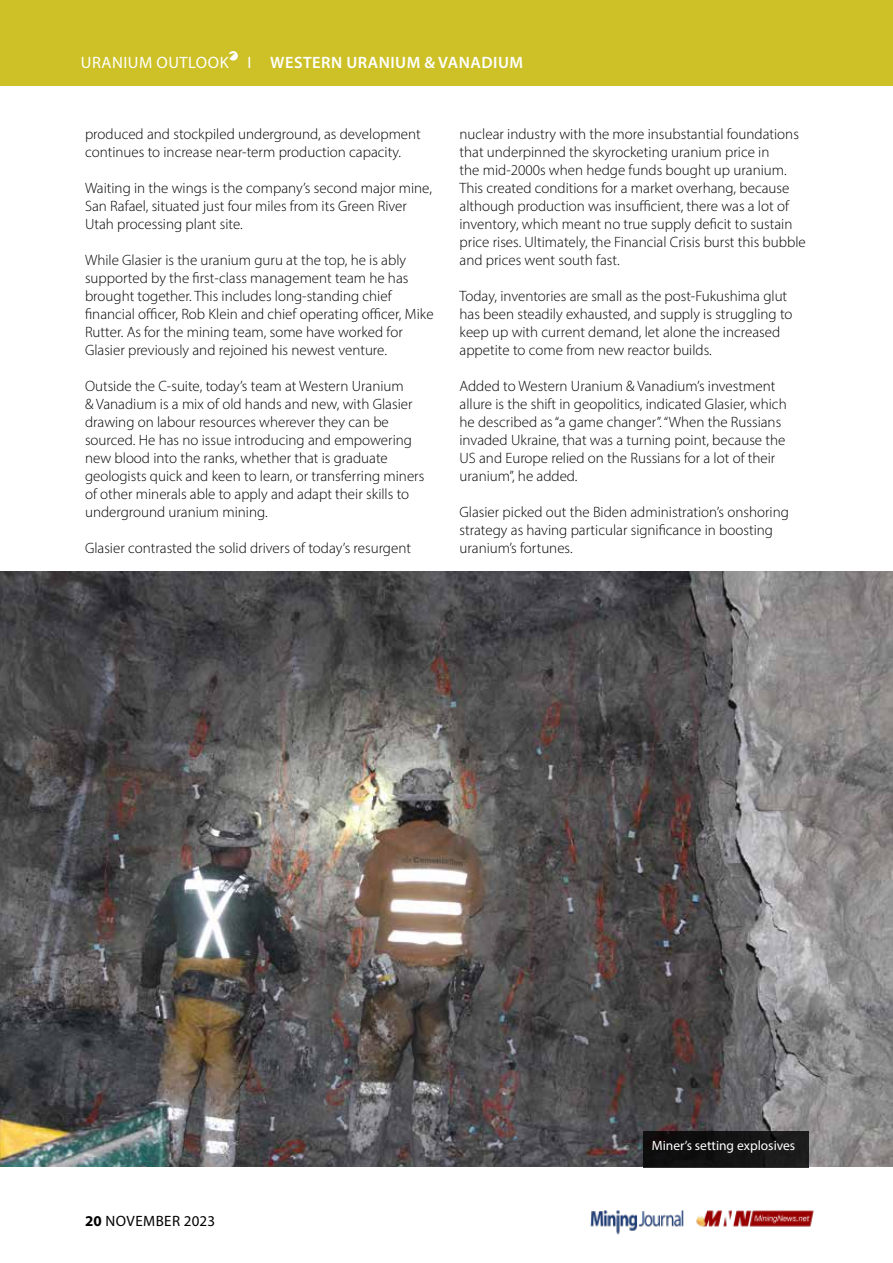
<style>
.page{position:relative;width:893px;height:1263px;background:#fff}
.page>*{position:absolute;margin:0;border:0;box-sizing:border-box;transform-origin:0 0}
.t1{font:600 16.5px "Myriad Pro";letter-spacing:.03em;color:#fff}
.t2{font:300 15px/18px "Myriad Pro";color:#000}
.t3{font:15px "Myriad Pro";letter-spacing:.03em;color:#000}
.t4{font:13.5px "Myriad Pro";color:#fff}
.s1{font-weight:400}
.s2{font-weight:700}
</style>
<div class="page">
<img style="left:696px;top:1210px;width:118px;height:17px">
<img style="left:590px;top:1210px;width:94px;height:25px">
<div style="left:0;top:0;width:893px;height:85px;background:#cdc127"></div>
<svg style="left:229px;top:51px;width:9px;height:10px"></svg>
<img style="left:0;top:571px;width:893px;height:595px">
<div style="left:643px;top:1131px;width:166px;height:36px;background:#131314"></div>
<p class="t1" style="left:81px;top:52px;width:444px"><span class="s1">URANIUM OUTLOOK I</span> WESTERN URANIUM &amp; VANADIUM</p>
<p class="t2" style="left:85px;top:125px;width:337px">produced and stockpiled underground, as development continues to increase near-term production capacity.</p>
<p class="t2" style="left:85px;top:179px;width:348px">Waiting in the wings is the company’s second major mine,<br>San Rafael, situated just four miles from its Green River<br>Utah processing plant site.</p>
<p class="t2" style="left:85px;top:251px;width:350px">While Glasier is the uranium guru at the top, he is ably supported by the first-class management team he has brought together. This includes long-standing chief financial officer, Rob Klein and chief operating officer, Mike Rutter. As for the mining team, some have worked for Glasier previously and rejoined his newest venture.</p>
<p class="t2" style="left:85px;top:377px;width:341px">Outside the C-suite, today’s team at Western Uranium<br>&amp; Vanadium is a mix of old hands and new, with Glasier drawing on labour resources wherever they can be sourced. He has no issue introducing and empowering new blood into the ranks, whether that is graduate geologists quick and keen to learn, or transferring miners of other minerals able to apply and adapt their skills to underground uranium mining.</p>
<p class="t2" style="left:85px;top:539px;width:328px">Glasier contrasted the solid drivers of today’s resurgent</p>
<p class="t2" style="left:459px;top:125px;width:348px">nuclear industry with the more insubstantial foundations that underpinned the skyrocketing uranium price in<br>the mid-2000s when hedge funds bought up uranium.<br>This created conditions for a market overhang, because although production was insufficient, there was a lot of inventory, which meant no true supply deficit to sustain price rises. Ultimately, the Financial Crisis burst this bubble and prices went south fast.</p>
<p class="t2" style="left:459px;top:287px;width:335px">Today, inventories are small as the post-Fukushima glut has been steadily exhausted, and supply is struggling to keep up with current demand, let alone the increased appetite to come from new reactor builds.</p>
<p class="t2" style="left:459px;top:377px;width:329px">Added to Western Uranium &amp; Vanadium’s investment allure is the shift in geopolitics, indicated Glasier, which he described as “a game changer”. “When the Russians invaded Ukraine, that was a turning point, because the US and Europe relied on the Russians for a lot of their uranium”, he added.</p>
<p class="t2" style="left:459px;top:503px;width:331px">Glasier picked out the Biden administration’s onshoring strategy as having particular significance in boosting uranium’s fortunes.</p>
<p class="t3" style="left:85px;top:1212px;width:132px"><span class="s2">20</span> NOVEMBER 2023</p>
<p class="t4" style="left:652px;top:1137px;width:145px">Miner’s setting explosives</p>
</div>
